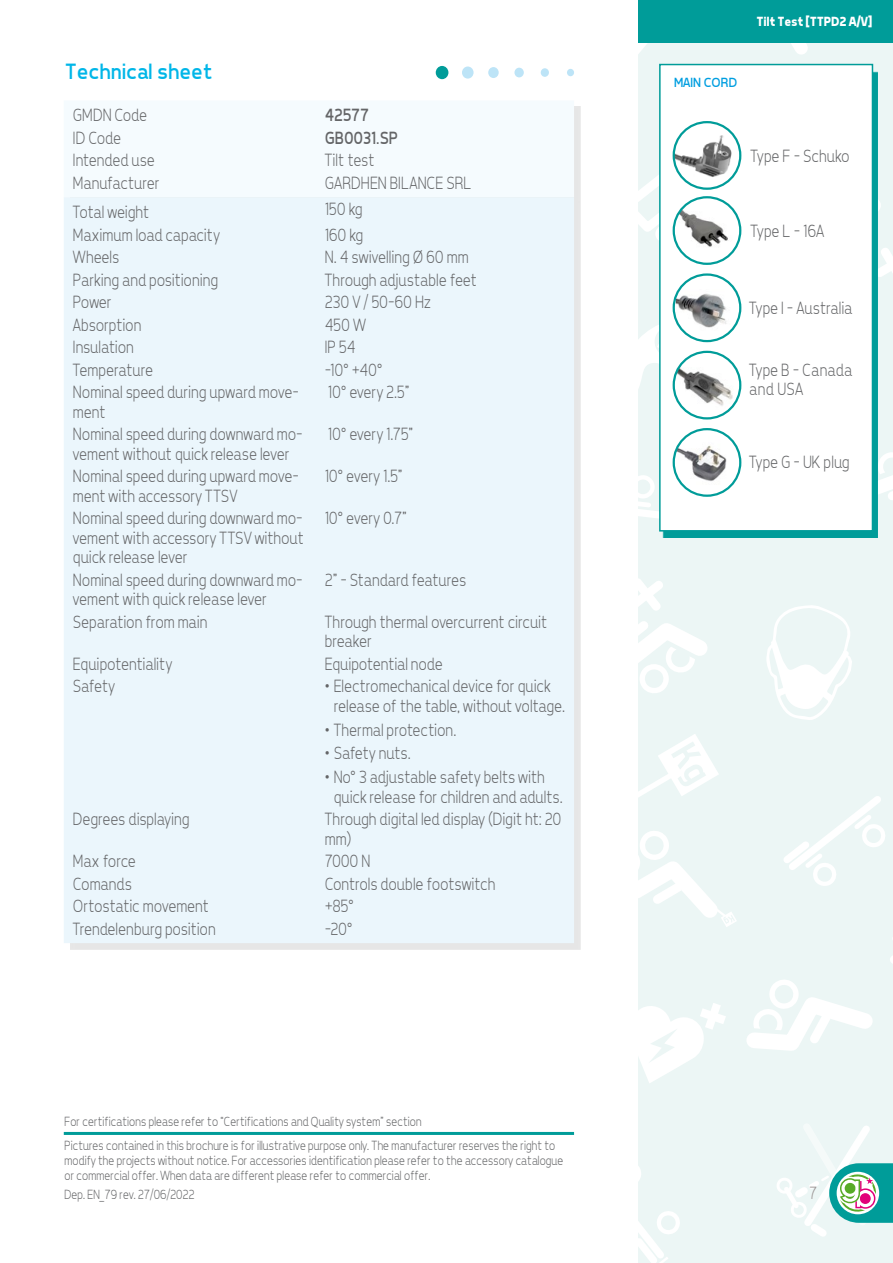
<style>
.page{position:relative;width:893px;height:1263px;background:#fff}
.page>*{position:absolute;margin:0;border:0;box-sizing:border-box;transform-origin:0 0}
.t1{font:22.5px "Tepeno Sans";color:#00b6e8}
.t2{font:300 18px/19.5px "Tepeno Sans";letter-spacing:.005em;color:#646567;scale:.9 1}
.t3{font:18px "Tepeno Sans";color:#646567;scale:.9 1}
.t4{font:300 18px "Tepeno Sans";color:#989191;scale:.9 1}
.t5{font:300 13.5px/23.5px "Tepeno Sans";color:#646567;scale:.9 1}
.t6{font:700 13.5px "Tepeno Sans";letter-spacing:-.02em;color:#fff}
.t7{font:13.5px "Tepeno Sans";color:#009ee0}
</style>
<div class="page">
<div style="left:638px;top:0;width:255px;height:1263px;background:#ecf6f5"></div>
<svg style="left:774px;top:43px;width:100px;height:23px"></svg>
<svg style="left:747px;top:980px;width:126px;height:71px"></svg>
<svg style="left:784px;top:796px;width:101px;height:90px"></svg>
<svg style="left:638px;top:578px;width:69px;height:115px"></svg>
<svg style="left:638px;top:175px;width:21px;height:65px"></svg>
<svg style="left:638px;top:325px;width:21px;height:63px"></svg>
<svg style="left:638px;top:475px;width:25px;height:63px"></svg>
<svg style="left:638px;top:734px;width:99px;height:193px"></svg>
<svg style="left:638px;top:1166px;width:42px;height:97px"></svg>
<svg style="left:878px;top:452px;width:15px;height:48px"></svg>
<svg style="left:638px;top:43px;width:54px;height:21px"></svg>
<svg style="left:890px;top:938px;width:3px;height:26px"></svg>
<svg style="left:878px;top:200px;width:15px;height:77px"></svg>
<svg style="left:638px;top:1003px;width:88px;height:80px"></svg>
<svg style="left:766px;top:605px;width:86px;height:115px"></svg>
<div style="left:638px;top:0;width:255px;height:43px;background:#009c99"></div>
<svg style="left:777px;top:1126px;width:116px;height:111px"></svg>
<hr style="left:64px;top:1132px;width:510px;height:3px;background:#009c99">
<div style="left:70px;top:106px;width:511px;height:843px;background:#e6e6e6"></div>
<div style="left:70px;top:106px;width:504px;height:91px;background:#f5fbfe"></div>
<div style="left:64px;top:197px;width:510px;height:746px;background:#ebf6fc"></div>
<div style="left:663px;top:72px;width:215px;height:466px;background:#009c99"></div>
<div style="left:660px;top:65px;width:212px;height:466px;background:#fff"></div>
<div style="left:659px;top:64px;width:214px;height:467px;border:2px solid #009c99"></div>
<svg style="left:674px;top:197px;width:66px;height:67px"></svg>
<img style="left:674px;top:206px;width:65px;height:50px">
<div style="left:673px;top:196px;width:68px;height:69px;border:2px solid #009c99;border-radius:50%"></div>
<svg style="left:674px;top:122px;width:66px;height:67px"></svg>
<img style="left:674px;top:132px;width:62px;height:54px">
<div style="left:673px;top:121px;width:68px;height:69px;border:2px solid #009c99;border-radius:50%"></div>
<svg style="left:674px;top:275px;width:66px;height:66px"></svg>
<img style="left:676px;top:289px;width:58px;height:41px">
<div style="left:673px;top:273px;width:68px;height:69px;border:2px solid #009c99;border-radius:50%"></div>
<img style="left:674px;top:367px;width:60px;height:42px">
<div style="left:673px;top:351px;width:68px;height:68px;border:2px solid #009c99;border-radius:50%"></div>
<svg style="left:674px;top:429px;width:66px;height:67px"></svg>
<img style="left:674px;top:437px;width:64px;height:50px">
<div style="left:673px;top:428px;width:68px;height:69px;border:2px solid #009c99;border-radius:50%"></div>
<div style="left:567px;top:69px;width:7px;height:7px;background:#bde4f7;border-radius:50%"></div>
<div style="left:541px;top:68px;width:8px;height:9px;background:#bde4f7;border-radius:50%"></div>
<div style="left:514px;top:68px;width:10px;height:9px;background:#bde4f7;border-radius:50%"></div>
<div style="left:488px;top:67px;width:11px;height:11px;background:#bde4f7;border-radius:50%"></div>
<div style="left:462px;top:66px;width:12px;height:13px;background:#bde4f7;border-radius:50%"></div>
<div style="left:436px;top:66px;width:13px;height:13px;background:#009c99;border-radius:50%"></div>
<p class="t1" style="left:64px;top:58px;width:149px">Technical sheet</p>
<p class="t2" style="left:72px;top:105px;width:84px">GMDN Code</p>
<p class="t3" style="left:324px;top:105px;width:50px">42577</p>
<p class="t2" style="left:72px;top:127px;width:55px">ID Code</p>
<p class="t3" style="left:324px;top:127px;width:83px">GB0031.SP</p>
<p class="t2" style="left:72px;top:150px;width:92px">Intended use</p>
<p class="t2" style="left:324px;top:150px;width:57px">Tilt test</p>
<p class="t2" style="left:72px;top:172px;width:98px">Manufacturer</p>
<p class="t2" style="left:324px;top:172px;width:165px">GARDHEN BILANCE SRL</p>
<p class="t2" style="left:72px;top:202px;width:86px">Total weight</p>
<p class="t2" style="left:324px;top:198px;width:43px">150 kg</p>
<p class="t2" style="left:72px;top:224px;width:165px">Maximum load capacity</p>
<p class="t2" style="left:324px;top:224px;width:44px">160 kg</p>
<p class="t2" style="left:72px;top:247px;width:53px">Wheels</p>
<p class="t2" style="left:324px;top:247px;width:161px">N. 4 swivelling Ø 60 mm</p>
<p class="t2" style="left:72px;top:269px;width:163px">Parking and positioning</p>
<p class="t2" style="left:324px;top:269px;width:170px">Through adjustable feet</p>
<p class="t2" style="left:72px;top:292px;width:45px">Power</p>
<p class="t2" style="left:324px;top:292px;width:119px">230 V / 50-60 Hz</p>
<p class="t2" style="left:72px;top:314px;width:77px">Absorption</p>
<p class="t2" style="left:324px;top:314px;width:47px">450 W</p>
<p class="t2" style="left:72px;top:337px;width:69px">Insulation</p>
<p class="t2" style="left:324px;top:337px;width:36px">IP 54</p>
<p class="t2" style="left:72px;top:359px;width:91px">Temperature</p>
<p class="t2" style="left:324px;top:359px;width:66px">-10° +40°</p>
<p class="t2" style="left:72px;top:382px;width:252px">Nominal speed during upward move&shy;ment</p>
<p class="t2" style="left:327px;top:382px;width:92px">10° every 2.5”</p>
<p class="t2" style="left:72px;top:424px;width:257px">Nominal speed during downward mo&shy;vement without quick release lever</p>
<p class="t2" style="left:327px;top:424px;width:96px">10° every 1.75”</p>
<p class="t2" style="left:72px;top:466px;width:252px">Nominal speed during upward move&shy;ment with accessory TTSV</p>
<p class="t2" style="left:324px;top:466px;width:88px">10° every 1.5”</p>
<p class="t2" style="left:72px;top:508px;width:258px;text-align:justify">Nominal speed during downward mo&shy;vement with accessory TTSV without quick release lever</p>
<p class="t2" style="left:324px;top:508px;width:93px">10° every 0.7”</p>
<p class="t2" style="left:72px;top:569px;width:257px">Nominal speed during downward mo&shy;vement with quick release lever</p>
<p class="t2" style="left:324px;top:569px;width:159px">2” - Standard features</p>
<p class="t2" style="left:72px;top:611px;width:151px">Separation from main</p>
<p class="t2" style="left:324px;top:611px;width:249px">Through thermal overcurrent circuit breaker</p>
<p class="t2" style="left:72px;top:653px;width:112px">Equipotentiality</p>
<p class="t2" style="left:324px;top:653px;width:133px">Equipotential node</p>
<p class="t2" style="left:72px;top:676px;width:48px">Safety</p>
<p class="t2" style="left:333px;top:676px;width:258px;text-indent:-9px">• Electromechanical device for quick release of the table, without voltage.</p>
<p class="t2" style="left:324px;top:719px;width:148px">• Thermal protection.</p>
<p class="t2" style="left:324px;top:743px;width:97px">• Safety nuts.</p>
<p class="t2" style="left:333px;top:767px;width:256px;text-indent:-9px">• No° 3 adjustable safety belts with quick release for children and adults.</p>
<p class="t2" style="left:72px;top:809px;width:131px">Degrees displaying</p>
<p class="t2" style="left:324px;top:809px;width:264px">Through digital led display (Digit ht: 20 mm)</p>
<p class="t2" style="left:72px;top:851px;width:71px">Max force</p>
<p class="t2" style="left:324px;top:851px;width:52px">7000 N</p>
<p class="t2" style="left:72px;top:873px;width:67px">Comands</p>
<p class="t2" style="left:324px;top:873px;width:191px">Controls double footswitch</p>
<p class="t2" style="left:72px;top:896px;width:153px">Ortostatic movement</p>
<p class="t2" style="left:324px;top:896px;width:34px">+85°</p>
<p class="t2" style="left:72px;top:918px;width:160px">Trendelenburg position</p>
<p class="t2" style="left:324px;top:918px;width:32px">-20°</p>
<p class="t5" style="left:64px;top:1110px;width:547px">For certifications please refer to “Certifications and Quality system” section<br>Pictures contained in this brochure is for illustrative purpose only. The manufacturer reserves the right to</p>
<p class="t5" style="left:64px;top:1152px;width:556px;line-height:15px">modify the projects without notice. For accessories identification please refer to the accessory catalogue or commercial offer. When data are different please refer to commercial offer.</p>
<p class="t5" style="left:64px;top:1182px;width:146px">Dep. EN_79 rev. 27/06/2022</p>
<p class="t7" style="left:673px;top:75px;width:65px">MAIN CORD</p>
<p class="t6" style="left:756px;top:13px;width:117px">Tilt Test [TTPD2 A/V]</p>
<p class="t2" style="left:750px;top:145px;width:111px">Type F - Schuko</p>
<p class="t2" style="left:750px;top:220px;width:83px">Type L - 16A</p>
<p class="t2" style="left:749px;top:297px;width:116px">Type I - Australia</p>
<p class="t2" style="left:749px;top:359px;width:116px">Type B - Canada and USA</p>
<p class="t2" style="left:749px;top:452px;width:113px">Type G - UK plug</p>
<p class="t4" style="left:808px;top:1182px;width:10px">7</p>
</div>
